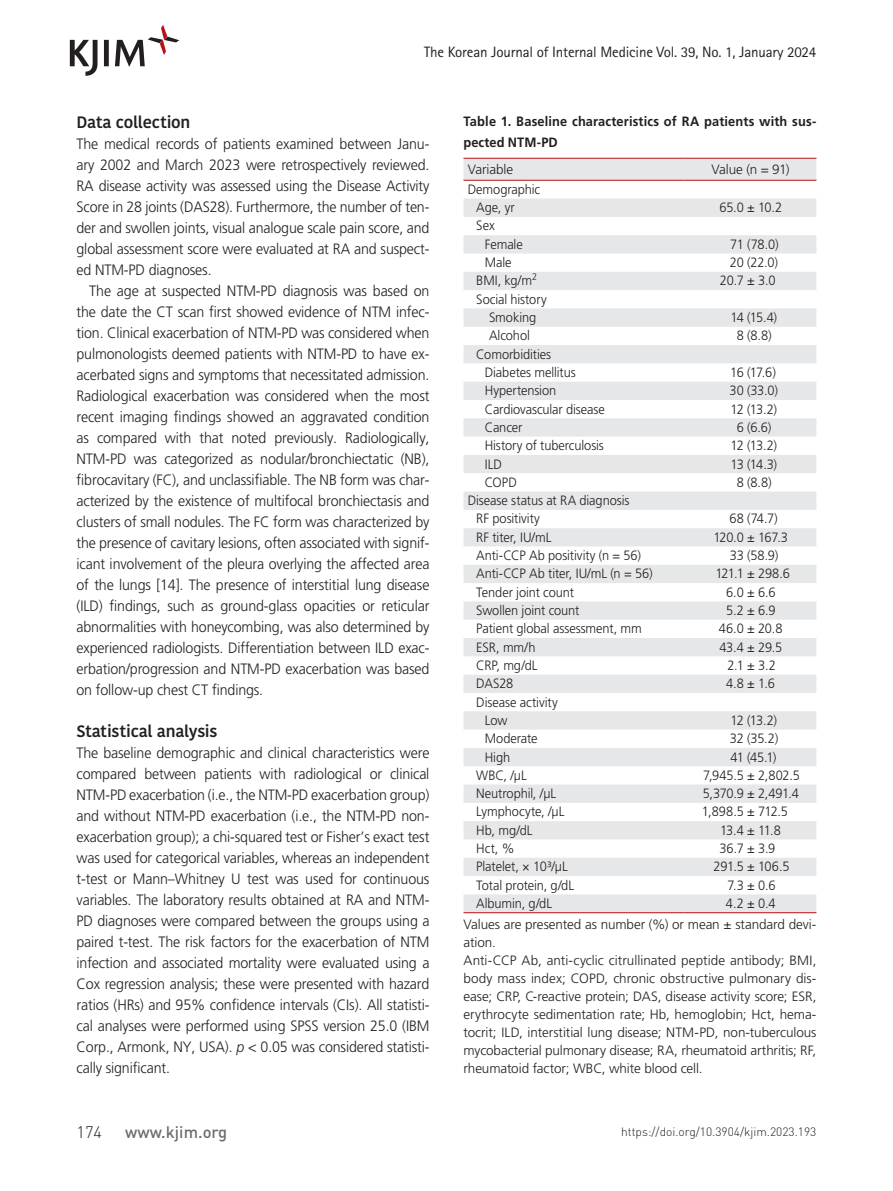
<style>
.page{position:relative;width:893px;height:1191px;background:#fff}
.page>*{position:absolute;margin:0;border:0;box-sizing:border-box;transform-origin:0 0}
.t1{font:600 16.5px "Kohinoor Bangla";letter-spacing:-.015em;color:#231f20}
.t2{font:500 16.5px "DIN Pro";color:#6c6d70}
.t3{font:300 16.5px "DIN Pro";color:#231f20}
.t4{font:300 15px/21px "Frutiger LT Std";letter-spacing:-.01em;color:#231f20;text-align:justify;scale:.95 1}
.t5{font:15px "Rotis Sans Serif Std";letter-spacing:-.01em;color:#231f20}
.t6{font:300 13.5px/18.3px "Frutiger LT Std";letter-spacing:-.005em;color:#231f20;scale:.95 1}
.t7{font:300 13.5px/18px "Frutiger LT Std";letter-spacing:-.005em;color:#231f20}
.t8{font:700 13.5px/21px "Frutiger LT Std";letter-spacing:.01em;color:#231f20;scale:.95 1}
.t9{font:300 12px "DIN Pro";color:#231f20}
.s1{font-style:italic}
</style>
<div class="page">
<svg style="left:70px;top:25px;width:109px;height:51px"></svg>
<svg style="left:463px;top:159px;width:353px;height:753px;fill:#ecedee"></svg>
<hr style="left:463px;top:158px;width:222px;height:1px;background:#bb1018">
<hr style="left:685px;top:158px;width:131px;height:1px;background:#bb1018">
<hr style="left:463px;top:180px;width:222px;height:1px;background:#bb1018">
<hr style="left:685px;top:180px;width:131px;height:1px;background:#bb1018">
<hr style="left:463px;top:912px;width:222px;height:1px;background:#bb1018">
<hr style="left:685px;top:912px;width:131px;height:1px;background:#bb1018">
<p class="t5" style="left:424px;top:43px;width:394px">The Korean Journal of Internal Medicine Vol. 39, No. 1, January 2024</p>
<p class="t1" style="left:77px;top:108px;width:115px">Data collection</p>
<p class="t4" style="left:77px;top:133px;width:373px">The medical records of patients examined between Janu&shy;ary 2002 and March 2023 were retrospectively reviewed.<br>RA disease activity was assessed using the Disease Activity Score in 28 joints (DAS28). Furthermore, the number of ten&shy;der and swollen joints, visual analogue scale pain score, and global assessment score were evaluated at RA and suspect&shy;ed NTM-PD diagnoses.</p>
<p class="t4" style="left:77px;top:280px;width:373px;text-indent:13px">The age at suspected NTM-PD diagnosis was based on the date the CT scan first showed evidence of NTM infec&shy;tion. Clinical exacerbation of NTM-PD was considered when pulmonologists deemed patients with NTM-PD to have ex&shy;acerbated signs and symptoms that necessitated admission.<br>Radiological exacerbation was considered when the most recent imaging findings showed an aggravated condition as compared with that noted previously. Radiologically, NTM-PD was categorized as nodular/bronchiectatic (NB), fibrocavitary (FC), and unclassifiable. The NB form was char&shy;acterized by the existence of multifocal bronchiectasis and clusters of small nodules. The FC form was characterized by the presence of cavitary lesions, often associated with signif&shy;icant involvement of the pleura overlying the affected area of the lungs [14]. The presence of interstitial lung disease (ILD) findings, such as ground-glass opacities or reticular abnormalities with honeycombing, was also determined by experienced radiologists. Differentiation between ILD exac&shy;erbation/progression and NTM-PD exacerbation was based on follow-up chest CT findings.</p>
<p class="t1" style="left:77px;top:717px;width:143px">Statistical analysis</p>
<p class="t4" style="left:77px;top:742px;width:373px">The baseline demographic and clinical characteristics were compared between patients with radiological or clinical NTM-PD exacerbation (i.e., the NTM-PD exacerbation group) and without NTM-PD exacerbation (i.e., the NTM-PD non&shy;exacerbation group); a chi-squared test or Fisher’s exact test was used for categorical variables, whereas an independent t-test or Mann–Whitney U test was used for continuous variables. The laboratory results obtained at RA and NTM-PD diagnoses were compared between the groups using a paired t-test. The risk factors for the exacerbation of NTM infection and associated mortality were evaluated using a Cox regression analysis; these were presented with hazard ratios (HRs) and 95% confidence intervals (CIs). All statisti&shy;cal analyses were performed using SPSS version 25.0 (IBM Corp., Armonk, NY, USA). <span class="s1">p</span> &lt; 0.05 was considered statisti&shy;cally significant.</p>
<p class="t3" style="left:77px;top:1120px;width:27px">174</p>
<p class="t2" style="left:125px;top:1120px;width:104px">www.kjim.org</p>
<p class="t8" style="left:463px;top:111px;width:373px">Table 1. Baseline characteristics of RA patients with sus&shy;pected NTM-PD</p>
<p class="t7" style="left:468px;top:160px;width:47px">Variable</p>
<p class="t7" style="left:711px;top:160px;width:79px">Value (n = 91)</p>
<p class="t6" style="left:476px;top:180px;width:69px;text-indent:-9px">Demographic<br>Age, yr</p>
<p class="t6" style="left:719px;top:198px;width:68px">65.0 ± 10.2</p>
<p class="t6" style="left:485px;top:217px;width:42px;text-indent:-9px">Sex<br>Female</p>
<p class="t6" style="left:730px;top:235px;width:52px">71 (78.0)</p>
<p class="t6" style="left:485px;top:253px;width:30px">Male</p>
<p class="t6" style="left:730px;top:253px;width:52px">20 (22.0)</p>
<p class="t6" style="left:476px;top:272px;width:65px">BMI, kg/m<sup>2</sup></p>
<p class="t6" style="left:720px;top:272px;width:60px">20.7 ± 3.0</p>
<p class="t6" style="left:476px;top:290px;width:76px;text-align:center">Social history<br>Smoking</p>
<p class="t6" style="left:730px;top:308px;width:51px">14 (15.4)</p>
<p class="t6" style="left:489px;top:327px;width:45px">Alcohol</p>
<p class="t6" style="left:737px;top:327px;width:38px">8 (8.8)</p>
<p class="t6" style="left:485px;top:345px;width:97px;text-indent:-9px">Comorbidities<br>Diabetes mellitus</p>
<p class="t6" style="left:730px;top:363px;width:50px">16 (17.6)</p>
<p class="t6" style="left:485px;top:382px;width:77px">Hypertension</p>
<p class="t6" style="left:729px;top:382px;width:53px">30 (33.0)</p>
<p class="t6" style="left:485px;top:400px;width:128px">Cardiovascular disease</p>
<p class="t6" style="left:730px;top:400px;width:50px">12 (13.2)</p>
<p class="t6" style="left:485px;top:418px;width:41px">Cancer</p>
<p class="t6" style="left:737px;top:418px;width:38px">6 (6.6)</p>
<p class="t6" style="left:485px;top:436px;width:127px">History of tuberculosis</p>
<p class="t6" style="left:730px;top:436px;width:50px">12 (13.2)</p>
<p class="t6" style="left:485px;top:455px;width:20px">ILD</p>
<p class="t6" style="left:730px;top:455px;width:51px">13 (14.3)</p>
<p class="t6" style="left:485px;top:473px;width:35px">COPD</p>
<p class="t6" style="left:737px;top:473px;width:38px">8 (8.8)</p>
<p class="t6" style="left:476px;top:491px;width:163px;text-indent:-9px">Disease status at RA diagnosis<br>RF positivity</p>
<p class="t6" style="left:729px;top:510px;width:52px">68 (74.7)</p>
<p class="t6" style="left:476px;top:528px;width:81px">RF titer, IU/mL</p>
<p class="t6" style="left:713px;top:528px;width:80px">120.0 ± 167.3</p>
<p class="t6" style="left:476px;top:546px;width:175px">Anti-CCP Ab positivity (n = 56)</p>
<p class="t6" style="left:730px;top:546px;width:53px">33 (58.9)</p>
<p class="t6" style="left:476px;top:565px;width:187px">Anti-CCP Ab titer, IU/mL (n = 56)</p>
<p class="t6" style="left:715px;top:565px;width:80px">121.1 ± 298.6</p>
<p class="t6" style="left:476px;top:583px;width:104px">Tender joint count</p>
<p class="t6" style="left:726px;top:583px;width:54px">6.0 ± 6.6</p>
<p class="t6" style="left:476px;top:601px;width:110px">Swollen joint count</p>
<p class="t6" style="left:726px;top:601px;width:54px">5.2 ± 6.9</p>
<p class="t6" style="left:476px;top:620px;width:176px">Patient global assessment, mm</p>
<p class="t6" style="left:719px;top:620px;width:69px">46.0 ± 20.8</p>
<p class="t6" style="left:476px;top:638px;width:64px">ESR, mm/h</p>
<p class="t6" style="left:719px;top:638px;width:68px">43.4 ± 29.5</p>
<p class="t6" style="left:476px;top:656px;width:66px">CRP, mg/dL</p>
<p class="t6" style="left:728px;top:656px;width:52px">2.1 ± 3.2</p>
<p class="t6" style="left:476px;top:674px;width:41px">DAS28</p>
<p class="t6" style="left:726px;top:674px;width:53px">4.8 ± 1.6</p>
<p class="t6" style="left:485px;top:693px;width:78px;text-indent:-9px">Disease activity<br>Low</p>
<p class="t6" style="left:730px;top:711px;width:50px">12 (13.2)</p>
<p class="t6" style="left:485px;top:729px;width:57px">Moderate</p>
<p class="t6" style="left:730px;top:729px;width:52px">32 (35.2)</p>
<p class="t6" style="left:485px;top:748px;width:28px">High</p>
<p class="t6" style="left:730px;top:748px;width:50px">41 (45.1)</p>
<p class="t6" style="left:476px;top:766px;width:55px">WBC, /µL</p>
<p class="t6" style="left:703px;top:766px;width:103px">7,945.5 ± 2,802.5</p>
<p class="t6" style="left:476px;top:784px;width:86px">Neutrophil, /µL</p>
<p class="t6" style="left:703px;top:784px;width:103px">5,370.9 ± 2,491.4</p>
<p class="t6" style="left:476px;top:803px;width:94px">Lymphocyte, /µL</p>
<p class="t6" style="left:702px;top:803px;width:92px">1,898.5 ± 712.5</p>
<p class="t6" style="left:476px;top:821px;width:61px">Hb, mg/dL</p>
<p class="t6" style="left:720px;top:821px;width:66px">13.4 ± 11.8</p>
<p class="t6" style="left:476px;top:839px;width:42px">Hct, %</p>
<p class="t6" style="left:719px;top:839px;width:60px">36.7 ± 3.9</p>
<p class="t6" style="left:476px;top:857px;width:98px">Platelet, × 10³/μL</p>
<p class="t6" style="left:713px;top:857px;width:81px">291.5 ± 106.5</p>
<p class="t6" style="left:476px;top:876px;width:105px">Total protein, g/dL</p>
<p class="t6" style="left:727px;top:876px;width:52px">7.3 ± 0.6</p>
<p class="t6" style="left:476px;top:894px;width:81px">Albumin, g/dL</p>
<p class="t6" style="left:463px;top:893px;width:373px;line-height:20.5px;text-indent:262px">4.2 ± 0.4<br>Values are presented as number (%) or mean ± standard devi-</p>
<p class="t7" style="left:463px;top:933px;width:354px">ation.<br>Anti-CCP Ab, anti-cyclic citrullinated peptide antibody; BMI, body mass index; COPD, chronic obstructive pulmonary dis&shy;ease; CRP, C-reactive protein; DAS, disease activity score; ESR, erythrocyte sedimentation rate; Hb, hemoglobin; Hct, hema&shy;tocrit; ILD, interstitial lung disease; NTM-PD, non-tuberculous mycobacterial pulmonary disease; RA, rheumatoid arthritis; RF, rheumatoid factor; WBC, white blood cell.</p>
<p class="t9" style="left:621px;top:1123px;width:197px">https://doi.org/10.3904/kjim.2023.193</p>
</div>
